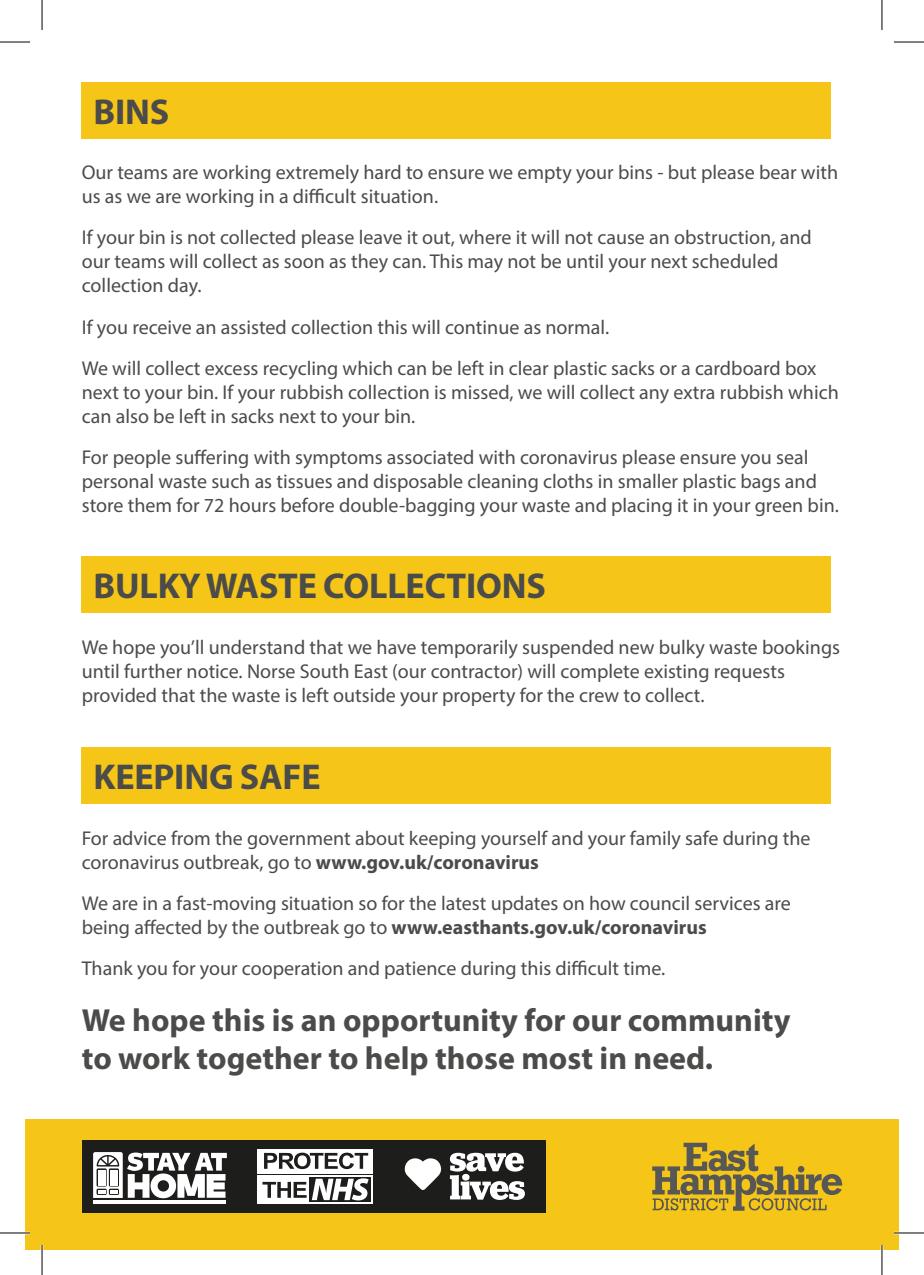
<style>
.page{position:relative;width:924px;height:1275px;background:#fff}
.page>*{position:absolute;margin:0;border:0;box-sizing:border-box;transform-origin:0 0}
.t1{font:700 36px "Myriad Pro";letter-spacing:-.005em;color:#4b4b4a}
.t2{font:700 32px/38.4px "Myriad Pro";color:#4b4b4a}
.t3{font:20px/24px "Myriad Pro";color:#4b4b4a}
.s1{font-weight:700}
</style>
<div class="page">
<div style="left:25px;top:1119px;width:873px;height:131px;background:#f5c618"></div>
<div style="left:82px;top:1140px;width:463px;height:72px;background:#1d1d1b"></div>
<div style="left:257px;top:1148px;width:115px;height:25px;background:#fff"></div>
<div style="left:257px;top:1175px;width:115px;height:28px;background:#fff"></div>
<div style="left:309px;top:1177px;width:62px;height:24px;background:#1d1d1b"></div>
<svg style="left:93px;top:1152px;width:134px;height:46px"></svg>
<hr style="left:93px;top:1200px;width:133px;height:3px;background:#fff">
<svg style="left:264px;top:1152px;width:104px;height:17px"></svg>
<svg style="left:262px;top:1181px;width:44px;height:16px"></svg>
<svg style="left:312px;top:1178px;width:56px;height:22px"></svg>
<svg style="left:404px;top:1158px;width:37px;height:32px"></svg>
<svg style="left:449px;top:1152px;width:75px;height:48px"></svg>
<svg style="left:652px;top:1142px;width:189px;height:68px"></svg>
<div style="left:82px;top:82px;width:748px;height:56px;background:#f5c618"></div>
<div style="left:82px;top:556px;width:748px;height:57px;background:#f5c618"></div>
<div style="left:82px;top:747px;width:748px;height:57px;background:#f5c618"></div>
<hr style="left:0;top:1231px;width:30px;height:3px;background:#fff">
<hr style="left:893px;top:1231px;width:30px;height:3px;background:#fff">
<hr style="left:41px;top:1245px;width:2px;height:30px;background:#fff">
<hr style="left:880px;top:1245px;width:2px;height:30px;background:#fff">
<hr style="left:0;top:42px;width:30px;height:1px;background:#000">
<hr style="left:893px;top:42px;width:30px;height:1px;background:#000">
<hr style="left:0;top:1232px;width:30px;height:1px;background:#000">
<hr style="left:893px;top:1232px;width:30px;height:1px;background:#000">
<hr style="left:42px;top:0;width:1px;height:30px;background:#000">
<hr style="left:42px;top:1245px;width:1px;height:30px;background:#000">
<hr style="left:881px;top:0;width:1px;height:30px;background:#000">
<hr style="left:881px;top:1245px;width:1px;height:30px;background:#000">
<p class="t1" style="left:93px;top:88px;width:77px">BINS</p>
<p class="t3" style="left:82px;top:160px;width:757px">Our teams are working extremely hard to ensure we empty your bins - but please bear with us as we are working in a difficult situation.</p>
<p class="t3" style="left:82px;top:225px;width:731px">If your bin is not collected please leave it out, where it will not cause an obstruction, and our teams will collect as soon as they can. This may not be until your next scheduled collection day.</p>
<p class="t3" style="left:82px;top:314px;width:528px">If you receive an assisted collection this will continue as normal.</p>
<p class="t3" style="left:82px;top:355px;width:758px">We will collect excess recycling which can be left in clear plastic sacks or a cardboard box next to your bin. If your rubbish collection is missed, we will collect any extra rubbish which can also be left in sacks next to your bin.</p>
<p class="t3" style="left:82px;top:444px;width:758px">For people suffering with symptoms associated with coronavirus please ensure you seal personal waste such as tissues and disposable cleaning cloths in smaller plastic bags and store them for 72 hours before double-bagging your waste and placing it in your green bin.</p>
<p class="t1" style="left:93px;top:563px;width:453px">BULKY WASTE COLLECTIONS</p>
<p class="t3" style="left:82px;top:635px;width:759px">We hope you’ll understand that we have temporarily suspended new bulky waste bookings until further notice. Norse South East (our contractor) will complete existing requests provided that the waste is left outside your property for the crew to collect.</p>
<p class="t1" style="left:93px;top:753px;width:228px">KEEPING SAFE</p>
<p class="t3" style="left:82px;top:826px;width:730px">For advice from the government about keeping yourself and your family safe during the coronavirus outbreak, go to <span class="s1">www.gov.uk/coronavirus</span></p>
<p class="t3" style="left:82px;top:891px;width:710px">We are in a fast-moving situation so for the latest updates on how council services are being affected by the outbreak go to <span class="s1">www.easthants.gov.uk/coronavirus</span></p>
<p class="t3" style="left:82px;top:956px;width:584px">Thank you for your cooperation and patience during this difficult time.</p>
<p class="t2" style="left:82px;top:999px;width:710px">We hope this is an opportunity for our community to work together to help those most in need.</p>
</div>
